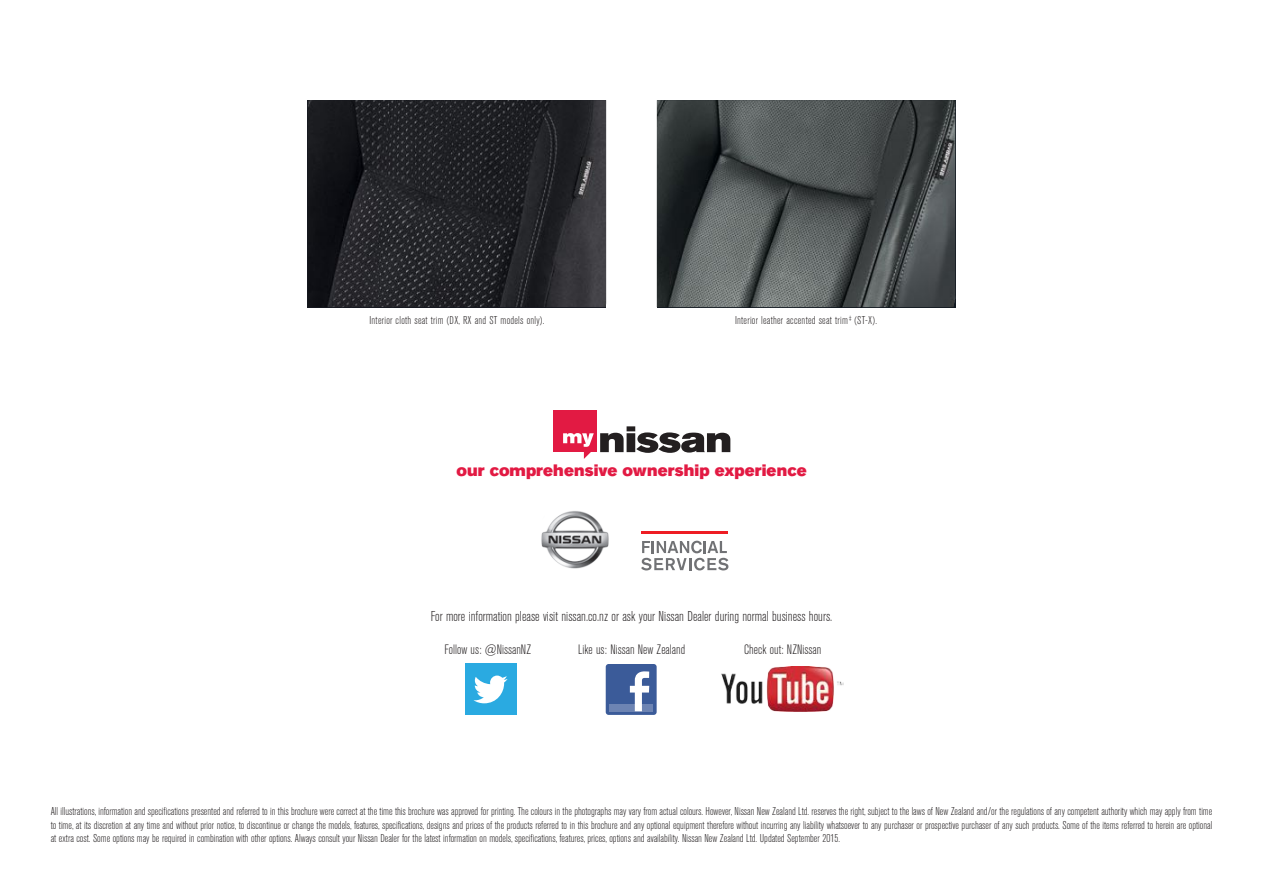
<style>
.page{position:relative;width:1263px;height:893px;background:#fff}
.page>*{position:absolute;margin:0;border:0;box-sizing:border-box;transform-origin:0 0}
.t1{font:16.35px "Nissan AG Super";letter-spacing:.005em;color:#e21a43}
.t2{font:300 condensed 14.1px "Nissan AG";letter-spacing:.005em;color:#231f20}
.t3{font:300 condensed 13.5px "Nissan AG";letter-spacing:.005em;color:#231f20}
.t4{font:300 condensed 11.25px/13.5px "Nissan AG";letter-spacing:.025em;color:#231f20;text-align:justify}
</style>
<div class="page">
<img style="left:308px;top:100px;width:298px;height:207px">
<img style="left:657px;top:100px;width:298px;height:207px">
<svg style="left:600px;top:426px;width:130px;height:27px"></svg>
<div style="left:553px;top:411px;width:44px;height:41px;background:#e21a43"></div>
<svg style="left:563px;top:433px;width:31px;height:26px"></svg>
<svg style="left:641px;top:541px;width:87px;height:29px"></svg>
<hr style="left:642px;top:532px;width:86px;height:2px;background:#ee1d23">
<img style="left:541px;top:511px;width:68px;height:58px">
<img style="left:722px;top:667px;width:122px;height:44px">
<div style="left:465px;top:664px;width:51px;height:51px;background:#2aaae1"></div>
<svg style="left:473px;top:676px;width:35px;height:27px"></svg>
<div style="left:606px;top:664px;width:51px;height:51px;background:#3b5b99;border-radius:3px"></div>
<div style="left:609px;top:704px;width:44px;height:7px;background:#6d84b3"></div>
<svg style="left:630px;top:671px;width:19px;height:40px"></svg>
<p class="t4" style="left:369px;top:314px;width:177px">Interior cloth seat trim (DX, RX and ST models only).</p>
<p class="t4" style="left:735px;top:314px;width:144px">Interior leather accented seat trim<sup>‡</sup> (ST-X).</p>
<h1 class="t1" style="left:456px;top:461px;width:352px">our comprehensive ownership experience</h1>
<p class="t2" style="left:431px;top:609px;width:403px">For more information please visit nissan.co.nz or ask your Nissan Dealer during normal business hours.</p>
<p class="t3" style="left:444px;top:642px;width:88px">Follow us: @NissanNZ</p>
<p class="t3" style="left:578px;top:642px;width:109px">Like us: Nissan New Zealand</p>
<p class="t3" style="left:744px;top:642px;width:79px">Check out: NZNissan</p>
<p class="t4" style="left:51px;top:805px;width:1163px">All illustrations, information and specifications presented and referred to in this brochure were correct at the time this brochure was approved for printing. The colours in the photographs may vary from actual colours. However, Nissan New Zealand Ltd. reserves the right, subject to the laws of New Zealand and/or the regulations of any competent authority which may apply from time to time, at its discretion at any time and without prior notice, to discontinue or change the models, features, specifications, designs and prices of the products referred to in this brochure and any optional equipment therefore without incurring any liability whatsoever to any purchaser or prospective purchaser of any such products. Some of the items referred to herein are optional at extra cost. Some options may be required in combination with other options. Always consult your Nissan Dealer for the latest information on models, specifications, features, prices, options and availability. Nissan New Zealand Ltd. Updated September 2015.</p>
</div>
